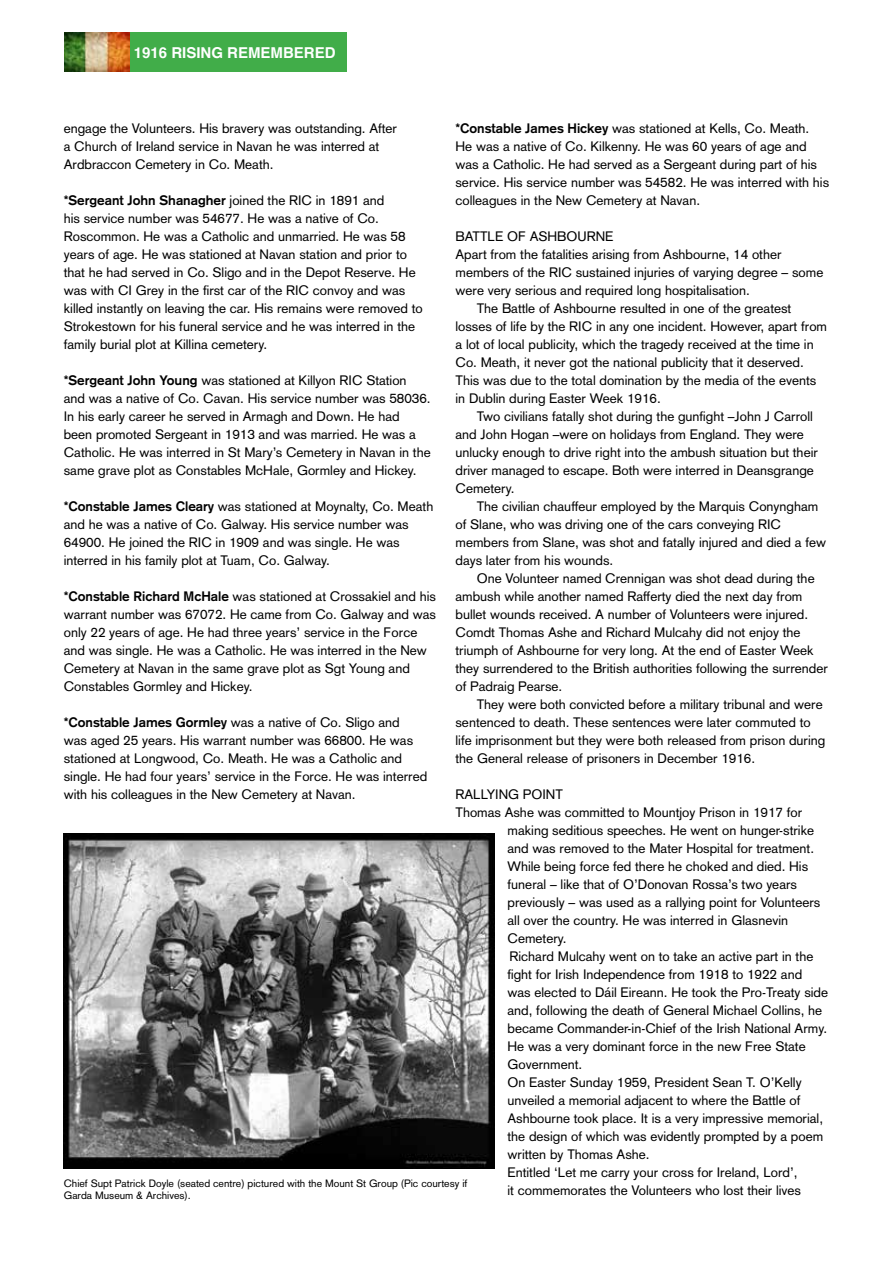
<style>
.page{position:relative;width:893px;height:1263px;background:#fff}
.page>*{position:absolute;margin:0;border:0;box-sizing:border-box;transform-origin:0 0}
.t1{font:700 15px "Helvetica";color:#fff}
.t2{font:13.5px/18px "Akzidenz Grotesk";color:#000}
.t3{font:10.5px/12px "Akzidenz Grotesk";color:#000}
.s1{font-weight:700}
</style>
<div class="page">
<img style="left:64px;top:834px;width:431px;height:334px">
<div style="left:64px;top:32px;width:283px;height:40px;background:#41ad49"></div>
<img style="left:64px;top:32px;width:65px;height:40px">
<p class="t1" style="left:134px;top:40px;width:203px">1916 RISING REMEMBERED</p>
<p class="t2" style="left:455px;top:120px;width:375px"><span class="s1">*Constable James Hickey</span> was stationed at Kells, Co. Meath.<br>He was a native of Co. Kilkenny. He was 60 years of age and was a Catholic. He had served as a Sergeant during part of his service. His service number was 54582. He was interred with his colleagues in the New Cemetery at Navan.</p>
<p class="t2" style="left:455px;top:228px;width:159px">BATTLE OF ASHBOURNE</p>
<p class="t2" style="left:455px;top:246px;width:328px">Apart from the fatalities arising from Ashbourne, 14 other</p>
<p class="t2" style="left:455px;top:264px;width:369px">members of the RIC sustained injuries of varying degree – some</p>
<p class="t2" style="left:455px;top:282px;width:296px">were very serious and required long hospitalisation.</p>
<p class="t2" style="left:477px;top:300px;width:316px">The Battle of Ashbourne resulted in one of the greatest</p>
<p class="t2" style="left:455px;top:318px;width:373px">losses of life by the RIC in any one incident. However, apart from</p>
<p class="t2" style="left:455px;top:336px;width:360px">a lot of local publicity, which the tragedy received at the time in</p>
<p class="t2" style="left:455px;top:354px;width:350px">Co. Meath, it never got the national publicity that it deserved.</p>
<p class="t2" style="left:455px;top:372px;width:362px">This was due to the total domination by the media of the events</p>
<p class="t2" style="left:455px;top:390px;width:207px">in Dublin during Easter Week 1916.</p>
<p class="t2" style="left:477px;top:408px;width:338px">Two civilians fatally shot during the gunfight –John J Carroll</p>
<p class="t2" style="left:455px;top:426px;width:350px">and John Hogan –were on holidays from England. They were</p>
<p class="t2" style="left:455px;top:444px;width:364px">unlucky enough to drive right into the ambush situation but their</p>
<p class="t2" style="left:455px;top:462px;width:360px">driver managed to escape. Both were interred in Deansgrange</p>
<p class="t2" style="left:455px;top:480px;width:61px">Cemetery.</p>
<p class="t2" style="left:477px;top:498px;width:343px">The civilian chauffeur employed by the Marquis Conyngham</p>
<p class="t2" style="left:455px;top:516px;width:327px">of Slane, who was driving one of the cars conveying RIC</p>
<p class="t2" style="left:455px;top:534px;width:372px">members from Slane, was shot and fatally injured and died a few</p>
<p class="t2" style="left:455px;top:552px;width:159px">days later from his wounds.</p>
<p class="t2" style="left:477px;top:570px;width:339px">One Volunteer named Crennigan was shot dead during the</p>
<p class="t2" style="left:455px;top:588px;width:348px">ambush while another named Rafferty died the next day from</p>
<p class="t2" style="left:455px;top:606px;width:354px">bullet wounds received. A number of Volunteers were injured.</p>
<p class="t2" style="left:455px;top:624px;width:347px">Comdt Thomas Ashe and Richard Mulcahy did not enjoy the</p>
<p class="t2" style="left:455px;top:642px;width:360px">triumph of Ashbourne for very long. At the end of Easter Week</p>
<p class="t2" style="left:455px;top:660px;width:374px">they surrendered to the British authorities following the surrender</p>
<p class="t2" style="left:455px;top:678px;width:108px">of Padraig Pearse.</p>
<p class="t2" style="left:477px;top:696px;width:347px">They were both convicted before a military tribunal and were</p>
<p class="t2" style="left:455px;top:714px;width:357px">sentenced to death. These sentences were later commuted to</p>
<p class="t2" style="left:455px;top:732px;width:371px">life imprisonment but they were both released from prison during</p>
<p class="t2" style="left:455px;top:750px;width:301px">the General release of prisoners in December 1916.</p>
<p class="t2" style="left:455px;top:786px;width:109px">RALLYING POINT</p>
<p class="t2" style="left:455px;top:804px;width:348px">Thomas Ashe was committed to Mountjoy Prison in 1917 for</p>
<p class="t2" style="left:508px;top:822px;width:308px">making seditious speeches. He went on hunger-strike</p>
<p class="t2" style="left:508px;top:840px;width:308px">and was removed to the Mater Hospital for treatment.</p>
<p class="t2" style="left:508px;top:858px;width:302px">While being force fed there he choked and died. His</p>
<p class="t2" style="left:508px;top:876px;width:291px">funeral – like that of O’Donovan Rossa’s two years</p>
<p class="t2" style="left:508px;top:894px;width:314px">previously – was used as a rallying point for Volunteers</p>
<p class="t2" style="left:508px;top:912px;width:282px">all over the country. He was interred in Glasnevin</p>
<p class="t2" style="left:508px;top:930px;width:61px">Cemetery.</p>
<p class="t2" style="left:509px;top:948px;width:305px">Richard Mulcahy went on to take an active part in the</p>
<p class="t2" style="left:508px;top:966px;width:296px">fight for Irish Independence from 1918 to 1922 and</p>
<p class="t2" style="left:508px;top:984px;width:322px">was elected to Dáil Eireann. He took the Pro-Treaty side</p>
<p class="t2" style="left:508px;top:1001px;width:316px">and, following the death of General Michael Collins, he</p>
<p class="t2" style="left:508px;top:1019px;width:321px">became Commander-in-Chief of the Irish National Army.</p>
<p class="t2" style="left:508px;top:1037px;width:300px">He was a very dominant force in the new Free State</p>
<p class="t2" style="left:508px;top:1055px;width:76px">Government.</p>
<p class="t2" style="left:508px;top:1073px;width:296px">On Easter Sunday 1959, President Sean T. O’Kelly</p>
<p class="t2" style="left:508px;top:1091px;width:294px">unveiled a memorial adjacent to where the Battle of</p>
<p class="t2" style="left:508px;top:1109px;width:317px">Ashbourne took place. It is a very impressive memorial,</p>
<p class="t2" style="left:508px;top:1127px;width:317px">the design of which was evidently prompted by a poem</p>
<p class="t2" style="left:508px;top:1145px;width:144px">written by Thomas Ashe.</p>
<p class="t2" style="left:508px;top:1163px;width:292px">Entitled ‘Let me carry your cross for Ireland, Lord’,</p>
<p class="t2" style="left:508px;top:1181px;width:295px">it commemorates the Volunteers who lost their lives</p>
<p class="t2" style="left:64px;top:120px;width:335px">engage the Volunteers. His bravery was outstanding. After a Church of Ireland service in Navan he was interred at<br>Ardbraccon Cemetery in Co. Meath.</p>
<p class="t2" style="left:64px;top:192px;width:360px"><span class="s1">*Sergeant John Shanagher</span> joined the RIC in 1891 and<br>his service number was 54677. He was a native of Co.<br>Roscommon. He was a Catholic and unmarried. He was 58 years of age. He was stationed at Navan station and prior to that he had served in Co. Sligo and in the Depot Reserve. He was with CI Grey in the first car of the RIC convoy and was killed instantly on leaving the car. His remains were removed to Strokestown for his funeral service and he was interred in the family burial plot at Killina cemetery.</p>
<p class="t2" style="left:64px;top:372px;width:368px"><span class="s1">*Sergeant John Young</span> was stationed at Killyon RIC Station and was a native of Co. Cavan. His service number was 58036.<br>In his early career he served in Armagh and Down. He had been promoted Sergeant in 1913 and was married. He was a Catholic. He was interred in St Mary’s Cemetery in Navan in the same grave plot as Constables McHale, Gormley and Hickey.</p>
<p class="t2" style="left:64px;top:498px;width:371px"><span class="s1">*Constable James Cleary</span> was stationed at Moynalty, Co. Meath and he was a native of Co. Galway. His service number was 64900. He joined the RIC in 1909 and was single. He was interred in his family plot at Tuam, Co. Galway.</p>
<p class="t2" style="left:64px;top:588px;width:374px"><span class="s1">*Constable Richard McHale</span> was stationed at Crossakiel and his warrant number was 67072. He came from Co. Galway and was only 22 years of age. He had three years’ service in the Force and was single. He was a Catholic. He was interred in the New Cemetery at Navan in the same grave plot as Sgt Young and Constables Gormley and Hickey.</p>
<p class="t2" style="left:64px;top:714px;width:365px"><span class="s1">*Constable James Gormley</span> was a native of Co. Sligo and<br>was aged 25 years. His warrant number was 66800. He was stationed at Longwood, Co. Meath. He was a Catholic and single. He had four years’ service in the Force. He was interred with his colleagues in the New Cemetery at Navan.</p>
<p class="t3" style="left:64px;top:1177px;width:405px">Chief Supt Patrick Doyle (seated centre) pictured with the Mount St Group (Pic courtesy if<br>Garda Museum &amp; Archives).</p>
</div>
